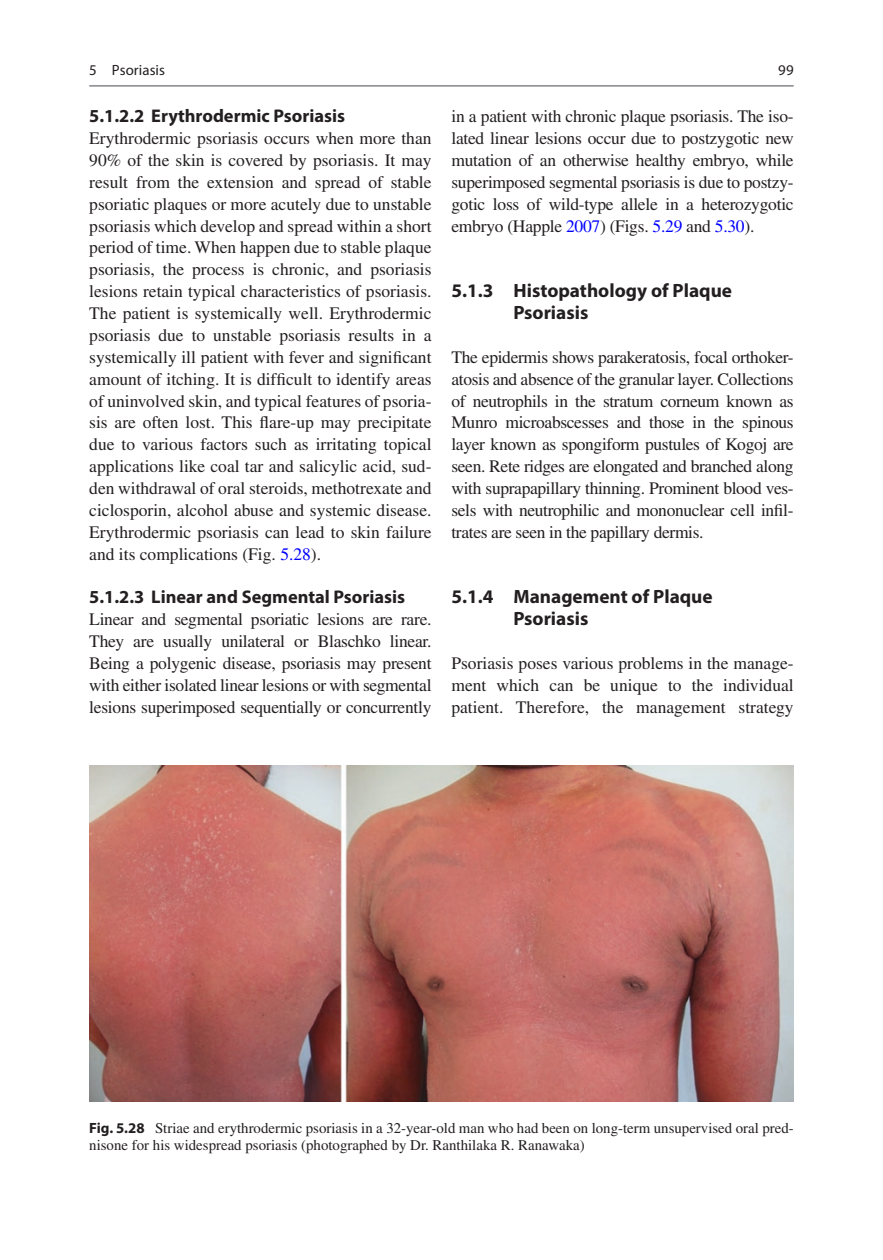
<style>
.page{position:relative;width:883px;height:1260px;background:#fff}
.page>*{position:absolute;margin:0;border:0;box-sizing:border-box;transform-origin:0 0}
.t1{font:700 19.25px/21.9px "Myriad Pro";color:#231f20}
.t2{font:700 18.38px "Myriad Pro";color:#231f20}
.t3{font:17.5px/21.9px "Times LT Std";letter-spacing:-.015em;color:#231f20;text-align:justify}
.t4{font:14.88px/17.5px "Times LT Std";color:#231f20}
.t5{font:14.88px "Myriad Pro Regular 3";color:#231f20}
.t6{font:14.88px "Myriad Pro";color:#231f20}
.s1{color:#00f}
.s2{font-family:"Myriad Pro";font-weight:700}
</style>
<div class="page">
<img style="left:90px;top:765px;width:703px;height:336px">
<hr style="left:89px;top:85px;width:705px;height:2px;background:#939598">
<p class="t5" style="left:89px;top:61px;width:77px">5 Psoriasis</p>
<p class="t2" style="left:89px;top:104px;width:257px">5.1.2.2 Erythrodermic Psoriasis</p>
<p class="t3" style="left:89px;top:127px;width:344px">Erythrodermic psoriasis occurs when more than 90% of the skin is covered by psoriasis. It may result from the extension and spread of stable psoriatic plaques or more acutely due to unstable psoriasis which develop and spread within a short period of time. When happen due to stable plaque psoriasis, the process is chronic, and psoriasis lesions retain typical characteristics of psoriasis.<br>The patient is systemically well. Erythrodermic psoriasis due to unstable psoriasis results in a systemically ill patient with fever and significant amount of itching. It is difficult to identify areas of uninvolved skin, and typical features of psoria&shy;sis are often lost. This flare-up may precipitate due to various factors such as irritating topical applications like coal tar and salicylic acid, sud&shy;den withdrawal of oral steroids, methotrexate and ciclosporin, alcohol abuse and systemic disease.<br>Erythrodermic psoriasis can lead to skin failure and its complications (Fig. <span class="s1">5.28</span>).</p>
<p class="t2" style="left:89px;top:585px;width:317px">5.1.2.3 Linear and Segmental Psoriasis</p>
<p class="t3" style="left:89px;top:608px;width:344px">Linear and segmental psoriatic lesions are rare.<br>They are usually unilateral or Blaschko linear.<br>Being a polygenic disease, psoriasis may present with either isolated linear lesions or with segmental lesions superimposed sequentially or concurrently</p>
<p class="t6" style="left:778px;top:61px;width:17px">99</p>
<p class="t3" style="left:451px;top:105px;width:344px">in a patient with chronic plaque psoriasis. The iso&shy;lated linear lesions occur due to postzygotic new mutation of an otherwise healthy embryo, while superimposed segmental psoriasis is due to postzy&shy;gotic loss of wild-type allele in a heterozygotic embryo (Happle <span class="s1">2007</span>) (Figs. <span class="s1">5.29</span> and <span class="s1">5.30</span>).</p>
<p class="t1" style="left:513px;top:279px;width:220px;text-indent:-62px">5.1.3 Histopathology of Plaque<br>Psoriasis</p>
<p class="t3" style="left:451px;top:346px;width:344px">The epidermis shows parakeratosis, focal orthoker&shy;atosis and absence of the granular layer. Collections of neutrophils in the stratum corneum known as Munro microabscesses and those in the spinous layer known as spongiform pustules of Kogoj are seen. Rete ridges are elongated and branched along with suprapapillary thinning. Prominent blood ves&shy;sels with neutrophilic and mononuclear cell infil&shy;trates are seen in the papillary dermis.</p>
<p class="t1" style="left:513px;top:585px;width:201px;text-indent:-62px">5.1.4 Management of Plaque<br>Psoriasis</p>
<p class="t3" style="left:451px;top:652px;width:344px">Psoriasis poses various problems in the manage&shy;ment which can be unique to the individual patient. Therefore, the management strategy</p>
<p class="t4" style="left:89px;top:1119px;width:706px"><span class="s2">Fig. 5.28</span> Striae and erythrodermic psoriasis in a 32-year-old man who had been on long-term unsupervised oral pred&shy;nisone for his widespread psoriasis (photographed by Dr. Ranthilaka R. Ranawaka)</p>
</div>
